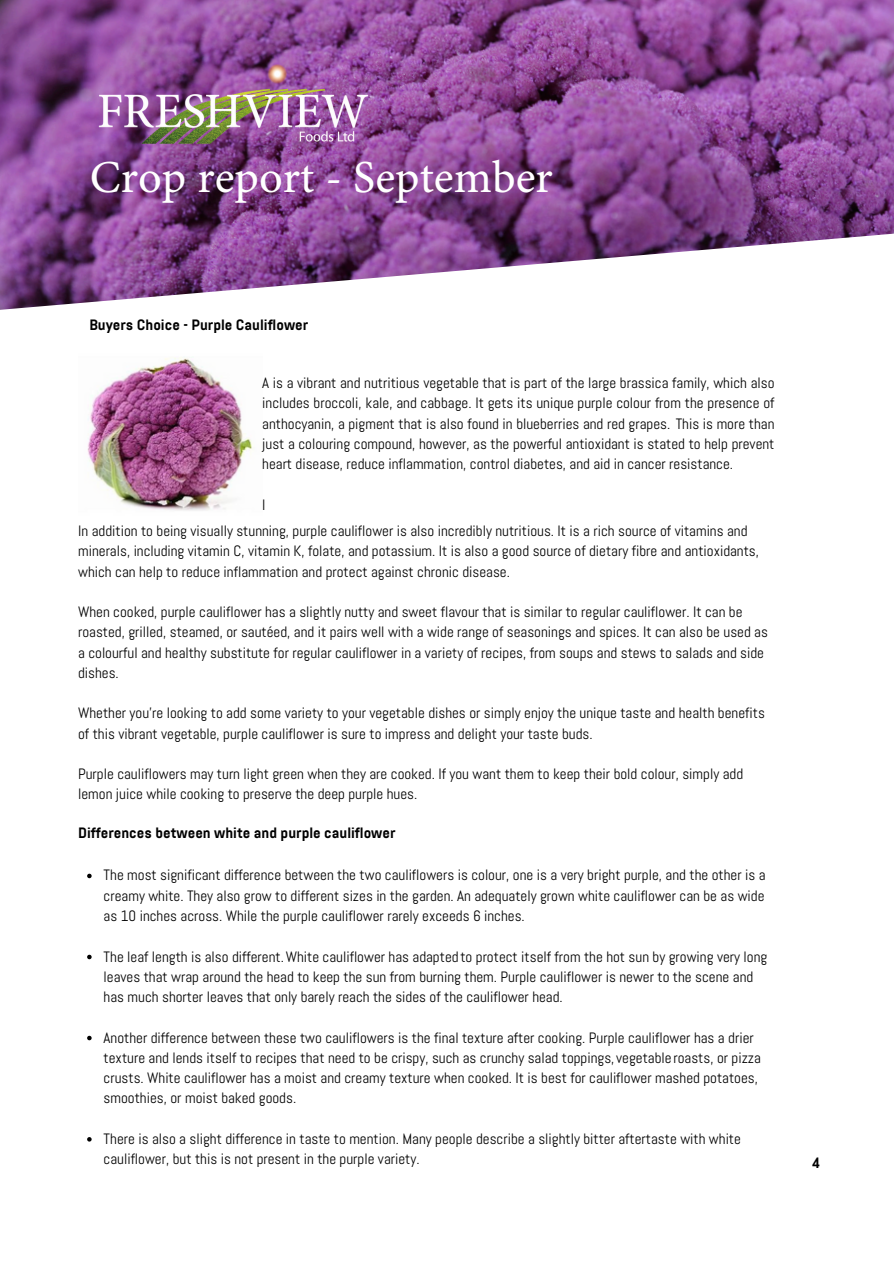
<style>
.page{position:relative;width:894px;height:1264px;background:#fff}
.page>*{position:absolute;margin:0;border:0;box-sizing:border-box;transform-origin:0 0}
.t1{font:45.75px "Minion Pro Capt";color:#fff}
.t2{font:15px/20.2px "Abel";color:#000}
.t3{font:700 15px "Abel Pro";color:#000}
</style>
<div class="page">
<img style="left:0;top:0;width:893px;height:310px">
<img style="left:89px;top:48px;width:288px;height:118px">
<img style="left:87px;top:357px;width:166px;height:154px">
<svg style="left:87px;top:873px;width:5px;height:5px"></svg>
<svg style="left:87px;top:954px;width:5px;height:5px"></svg>
<svg style="left:87px;top:1035px;width:5px;height:5px"></svg>
<svg style="left:87px;top:1137px;width:5px;height:4px"></svg>
<h1 class="t1" style="left:90px;top:159px;width:464px">Crop report - September</h1>
<p class="t3" style="left:89px;top:319px;width:220px">Buyers Choice - Purple Cauliflower</p>
<h2 class="t2" style="left:262px;top:373px;width:513px;text-align:justify">A is a vibrant and nutritious vegetable that is part of the large brassica family, which also includes broccoli, kale, and cabbage. It gets its unique purple colour from the presence of anthocyanin, a pigment that is also found in blueberries and red grapes. This is more than just a colouring compound, however, as the powerful antioxidant is stated to help prevent heart disease, reduce inflammation, control diabetes, and aid in cancer resistance.</h2>
<p class="t2" style="left:262px;top:494px;width:5px">I</p>
<p class="t2" style="left:78px;top:521px;width:682px">In addition to being visually stunning, purple cauliflower is also incredibly nutritious. It is a rich source of vitamins and minerals, including vitamin C, vitamin K, folate, and potassium. It is also a good source of dietary fibre and antioxidants, which can help to reduce inflammation and protect against chronic disease.</p>
<p class="t2" style="left:78px;top:602px;width:691px">When cooked, purple cauliflower has a slightly nutty and sweet flavour that is similar to regular cauliflower. It can be roasted, grilled, steamed, or sautéed, and it pairs well with a wide range of seasonings and spices. It can also be used as a colourful and healthy substitute for regular cauliflower in a variety of recipes, from soups and stews to salads and side dishes.</p>
<p class="t2" style="left:78px;top:703px;width:688px">Whether you’re looking to add some variety to your vegetable dishes or simply enjoy the unique taste and health benefits of this vibrant vegetable, purple cauliflower is sure to impress and delight your taste buds.</p>
<h3 class="t2" style="left:78px;top:764px;width:666px">Purple cauliflowers may turn light green when they are cooked. If you want them to keep their bold colour, simply add lemon juice while cooking to preserve the deep purple hues.</h3>
<p class="t3" style="left:78px;top:826px;width:319px">Differences between white and purple cauliflower</p>
<p class="t2" style="left:104px;top:865px;width:663px;text-align:justify">The most significant difference between the two cauliflowers is colour, one is a very bright purple, and the other is a creamy white. They also grow to different sizes in the garden. An adequately grown white cauliflower can be as wide as 10 inches across. While the purple cauliflower rarely exceeds 6 inches.</p>
<p class="t2" style="left:104px;top:946px;width:665px">The leaf length is also different.White cauliflower has adapted to protect itself from the hot sun by growing very long leaves that wrap around the head to keep the sun from burning them. Purple cauliflower is newer to the scene and has much shorter leaves that only barely reach the sides of the cauliflower head.</p>
<p class="t2" style="left:104px;top:1027px;width:658px">Another difference between these two cauliflowers is the final texture after cooking. Purple cauliflower has a drier texture and lends itself to recipes that need to be crispy, such as crunchy salad toppings, vegetable roasts, or pizza crusts. White cauliflower has a moist and creamy texture when cooked. It is best for cauliflower mashed potatoes, smoothies, or moist baked goods.</p>
<p class="t2" style="left:104px;top:1128px;width:638px">There is also a slight difference in taste to mention. Many people describe a slightly bitter aftertaste with white cauliflower, but this is not present in the purple variety.</p>
<p class="t3" style="left:811px;top:1156px;width:10px">4</p>
</div>
